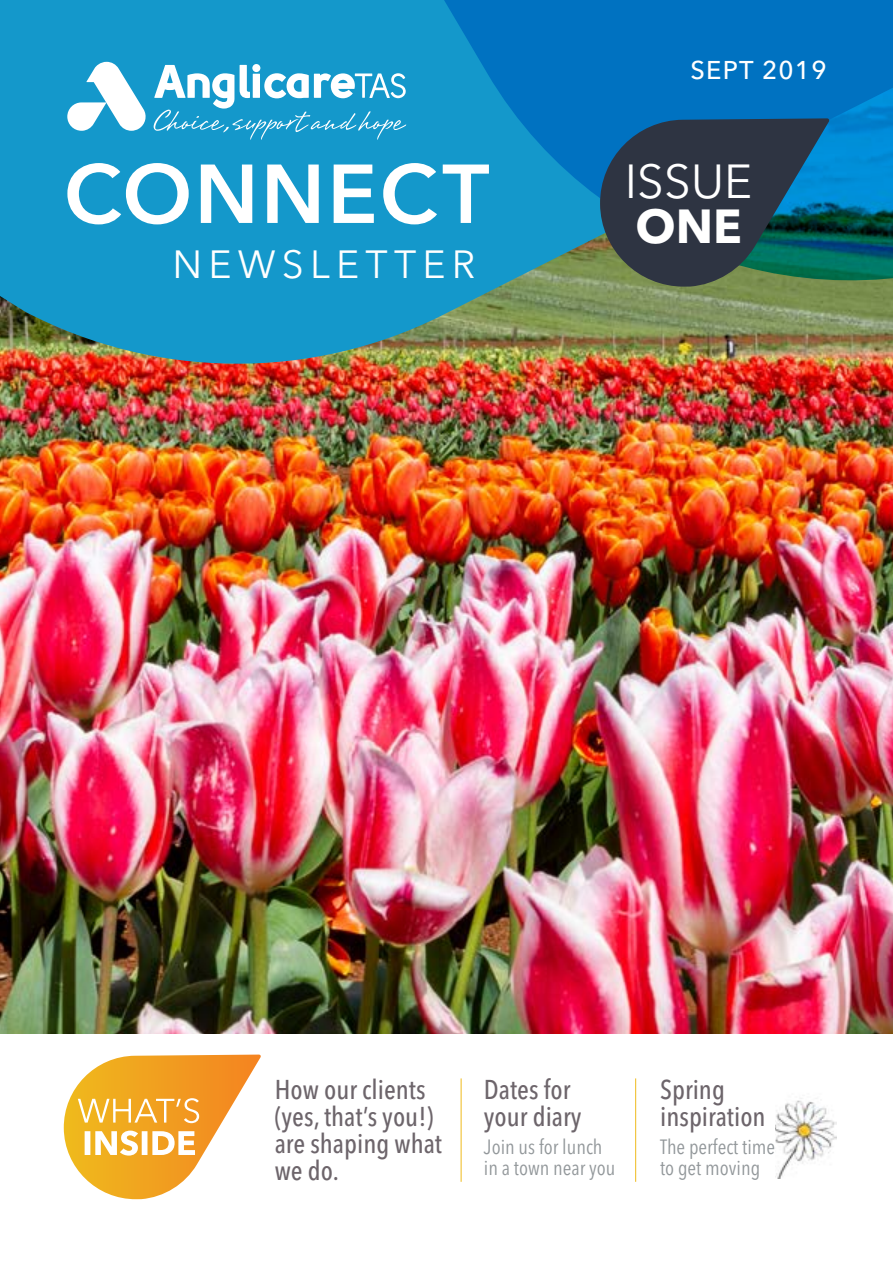
<style>
.page{position:relative;width:893px;height:1263px;background:#fff}
.page>*{position:absolute;margin:0;border:0;box-sizing:border-box;transform-origin:0 0}
.t1{font:600 82.5px "Avenir Next LT Pro";letter-spacing:.025em;color:#fff}
.t2{font:47.4px "Avenir Next LT Pro";color:#fff}
.t3{font:700 47.4px "Avenir Next LT Pro";color:#fff}
.t4{font:39px "Avenir Next LT Pro";letter-spacing:.16em;color:#fff}
.t5{font:500 condensed 27px/27px "Avenir Next LT Pro";color:#6d656b}
.t6{font:500 25.5px "Avenir Next LT Pro";letter-spacing:.05em;color:#fff}
.t7{font:condensed 20.55px/21px "Avenir Next LT Pro";color:#92979a}
</style>
<div class="page">
<img style="left:775px;top:1098px;width:61px;height:80px">
<svg style="left:63px;top:1054px;width:198px;height:145px"></svg>
<hr style="left:461px;top:1078px;width:1px;height:104px;background:#efba1c">
<hr style="left:635px;top:1078px;width:1px;height:104px;background:#efba1c">
<img style="left:0;top:381px;width:893px;height:652px">
<img style="left:0;top:0;width:893px;height:381px">
<svg style="left:115px;top:0;width:778px;height:340px;background:#1c8bb7"></svg>
<svg style="left:600px;top:118px;width:229px;height:169px;background:#294853"></svg>
<svg style="left:67px;top:62px;width:79px;height:69px"></svg>
<svg style="left:154px;top:64px;width:252px;height:76px"></svg>
<h1 class="t1" style="left:64px;top:144px;width:427px">CONNECT</h1>
<h3 class="t4" style="left:172px;top:241px;width:304px">NEWSLETTER</h3>
<p class="t6" style="left:690px;top:54px;width:138px">SEPT 2019</p>
<h2 class="t2" style="left:625px;top:153px;width:129px">ISSUE</h2>
<h2 class="t3" style="left:635px;top:198px;width:108px">ONE</h2>
<p class="t5" style="left:275px;top:1076px;width:169px">How our clients (yes, that’s you!) are shaping what we do.</p>
<p class="t5" style="left:484px;top:1076px;width:99px">Dates for your diary</p>
<p class="t7" style="left:484px;top:1136px;width:133px">Join us for lunch in a town near you</p>
<p class="t5" style="left:660px;top:1076px;width:107px">Spring inspiration</p>
<p class="t7" style="left:660px;top:1136px;width:116px">The perfect time to get moving</p>
</div>
